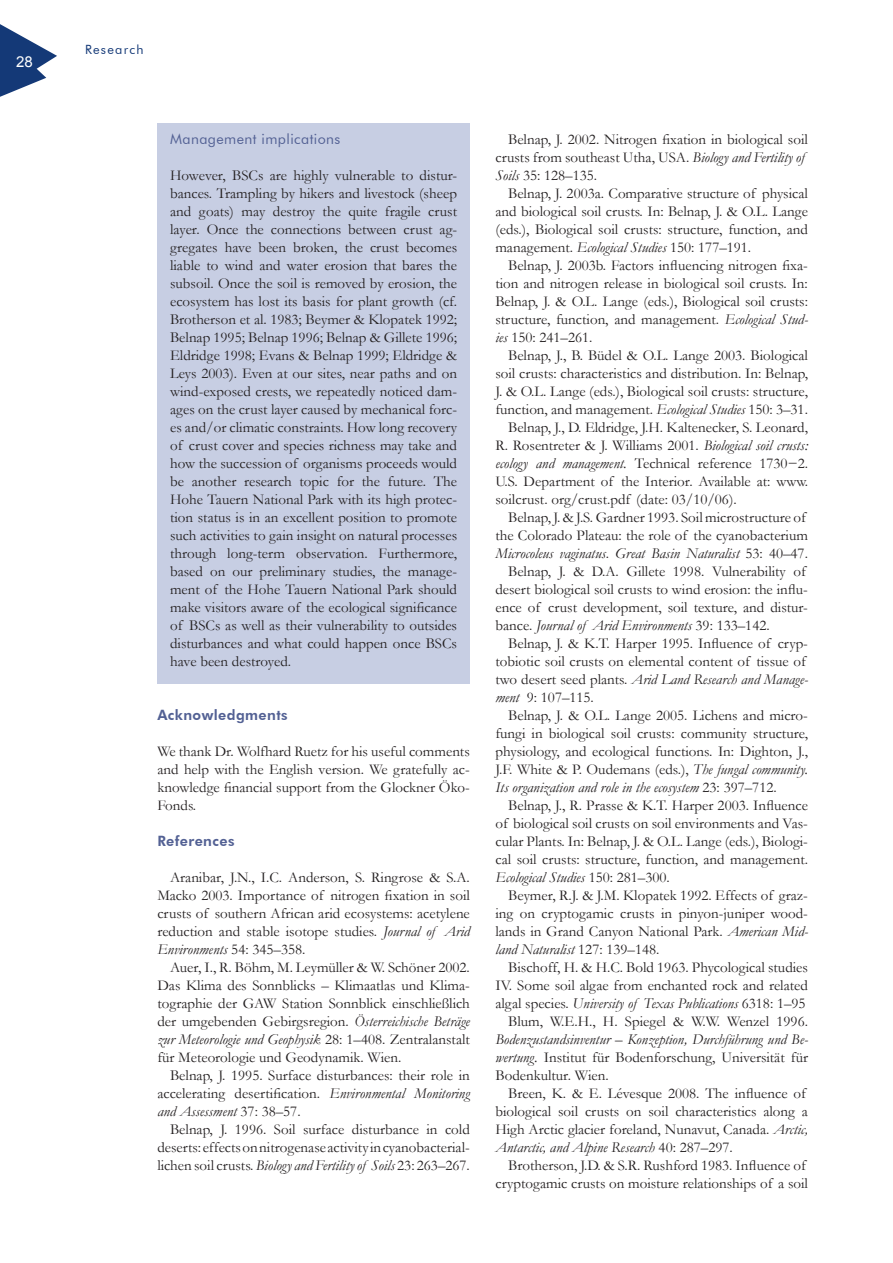
<style>
.page{position:relative;width:893px;height:1263px;background:#fff}
.page>*{position:absolute;margin:0;border:0;box-sizing:border-box;transform-origin:0 0}
.t1{font:15px/18px "Garamond";color:#231f20;text-align:justify}
.t2{font:italic 15px/18px "Garamond";color:#231f20;text-align:justify}
.t3{font:15px "Arial";color:#fff}
.t4{font:800 14.25px "Futura BT";letter-spacing:.03em;color:#536194}
.t5{font:14.25px "Futura BT";letter-spacing:.03em;color:#536194}
.t6{font:12.75px "Futura BT";letter-spacing:.1em;color:#143977}
.s1{font-style:italic}
.s2{font-style:normal}
</style>
<div class="page">
<svg style="left:0;top:24px;width:57px;height:73px"></svg>
<div style="left:157px;top:123px;width:313px;height:561px;background:#c7cee3"></div>
<p class="t3" style="left:16px;top:52px;width:18px">28</p>
<p class="t6" style="left:85px;top:42px;width:60px">Research</p>
<p class="t5" style="left:170px;top:130px;width:172px">Management implications</p>
<p class="t1" style="left:170px;top:166px;width:289px">However, BSCs are highly vulnerable to distur&shy;bances. Trampling by hikers and livestock (sheep and goats) may destroy the quite fragile crust layer. Once the connections between crust ag&shy;gregates have been broken, the crust becomes liable to wind and water erosion that bares the subsoil. Once the soil is removed by erosion, the ecosystem has lost its basis for plant growth (cf.<br>Brotherson et al. 1983; Beymer &amp; Klopatek 1992; Belnap 1995; Belnap 1996; Belnap &amp; Gillete 1996; Eldridge 1998; Evans &amp; Belnap 1999; Eldridge &amp; Leys 2003). Even at our sites, near paths and on wind-exposed crests, we repeatedly noticed dam&shy;ages on the crust layer caused by mechanical forc&shy;es and/or climatic constraints. How long recovery of crust cover and species richness may take and how the succession of organisms proceeds would be another research topic for the future. The Hohe Tauern National Park with its high protec&shy;tion status is in an excellent position to promote such activities to gain insight on natural processes through long-term observation. Furthermore, based on our preliminary studies, the manage&shy;ment of the Hohe Tauern National Park should make visitors aware of the ecological significance of BSCs as well as their vulnerability to outsides disturbances and what could happen once BSCs have been destroyed.</p>
<p class="t4" style="left:157px;top:706px;width:132px">Acknowledgments</p>
<p class="t1" style="left:157px;top:742px;width:314px">We thank Dr. Wolfhard Ruetz for his useful comments and help with the English version. We gratefully ac&shy;knowledge financial support from the Glockner Öko-Fonds.</p>
<p class="t4" style="left:157px;top:832px;width:79px">References</p>
<p class="t1" style="left:157px;top:868px;width:314px;text-indent:13px">Aranibar, J.N., I.C. Anderson, S. Ringrose &amp; S.A.<br>Macko 2003. Importance of nitrogen fixation in soil crusts of southern African arid ecosystems: acetylene reduction and stable isotope studies. <span class="s1">Journal of Arid Environments</span> 54: 345–358.</p>
<p class="t1" style="left:157px;top:958px;width:314px;text-indent:13px">Auer, I., R. Böhm, M. Leymüller &amp; W. Schöner 2002.<br>Das Klima des Sonnblicks – Klimaatlas und Klima&shy;tographie der GAW Station Sonnblick einschließlich der umgebenden Gebirgsregion. <span class="s1">Österreichische Beträge zur Meteorologie und Geophysik</span> 28: 1–408. Zentralanstalt für Meteorologie und Geodynamik. Wien.</p>
<p class="t1" style="left:157px;top:1066px;width:314px;text-indent:13px">Belnap, J. 1995. Surface disturbances: their role in accelerating desertification. <span class="s1">Environmental Monitoring and Assessment</span> 37: 38–57.</p>
<p class="t1" style="left:157px;top:1120px;width:314px;text-indent:13px">Belnap, J. 1996. Soil surface disturbance in cold deserts: effects on nitrogenase activity in cyanobacterial&shy;lichen soil crusts. <span class="s1">Biology and Fertility of Soils</span> 23: 263–267.</p>
<p class="t1" style="left:495px;top:130px;width:314px;text-align:left;text-indent:13px">Belnap, J. 2002. Nitrogen fixation in biological soil crusts from southeast Utha, USA. <span class="s1">Biology and Fertility of<br>Soils</span> 35: 128–135.</p>
<p class="t1" style="left:495px;top:184px;width:314px;text-indent:13px">Belnap, J. 2003a. Comparative structure of physical and biological soil crusts. In: Belnap, J. &amp; O.L. Lange (eds.), Biological soil crusts: structure, function, and management. <span class="s1">Ecological Studies</span> 150: 177–191.</p>
<p class="t1" style="left:495px;top:256px;width:314px;text-indent:13px">Belnap, J. 2003b. Factors influencing nitrogen fixa&shy;tion and nitrogen release in biological soil crusts. In:<br>Belnap, J. &amp; O.L. Lange (eds.), Biological soil crusts: structure, function, and management. <span class="s1">Ecological Stud&shy;ies</span> 150: 241–261.</p>
<p class="t1" style="left:508px;top:346px;width:301px">Belnap, J., B. Büdel &amp; O.L. Lange 2003. Biological</p>
<p class="t1" style="left:495px;top:364px;width:314px">soil crusts: characteristics and distribution. In: Belnap,</p>
<p class="t1" style="left:495px;top:382px;width:314px">J. &amp; O.L. Lange (eds.), Biological soil crusts: structure,</p>
<p class="t1" style="left:495px;top:400px;width:314px">function, and management. <span class="s1">Ecological Studies</span> 150: 3–31.</p>
<p class="t1" style="left:508px;top:418px;width:301px">Belnap, J., D. Eldridge, J.H. Kaltenecker, S. Leonard,</p>
<p class="t1" style="left:495px;top:436px;width:314px">R. Rosentreter &amp; J. Williams 2001. <span class="s1">Biological soil crusts:</span></p>
<p class="t1" style="left:495px;top:454px;width:314px"><span class="s1">ecology and management.</span> Technical reference 1730−2.</p>
<p class="t1" style="left:495px;top:472px;width:314px">U.S. Department of the Interior. Available at: www.</p>
<p class="t1" style="left:495px;top:490px;width:243px">soilcrust. org/crust.pdf (date: 03/10/06).</p>
<p class="t1" style="left:508px;top:508px;width:299px">Belnap, J. &amp; J.S. Gardner 1993. Soil microstructure of</p>
<p class="t1" style="left:495px;top:526px;width:314px">the Colorado Plateau: the role of the cyanobacterium</p>
<p class="t2" style="left:495px;top:544px;width:314px">Microcoleus vaginatus<span class="s2">.</span> Great Basin Naturalist <span class="s2">53: 40–47.</span></p>
<p class="t1" style="left:508px;top:562px;width:299px">Belnap, J. &amp; D.A. Gillete 1998. Vulnerability of</p>
<p class="t1" style="left:495px;top:580px;width:314px">desert biological soil crusts to wind erosion: the influ-</p>
<p class="t1" style="left:495px;top:598px;width:314px">ence of crust development, soil texture, and distur-</p>
<p class="t2" style="left:495px;top:616px;width:276px"><span class="s2">bance.</span> Journal of Arid Environments <span class="s2">39: 133–142.</span></p>
<p class="t1" style="left:508px;top:634px;width:301px">Belnap, J. &amp; K.T. Harper 1995. Influence of cryp-</p>
<p class="t1" style="left:495px;top:652px;width:312px">tobiotic soil crusts on elemental content of tissue of</p>
<p class="t2" style="left:495px;top:670px;width:314px"><span class="s2">two desert seed plants.</span> Arid Land Research and Manage-</p>
<p class="t1" style="left:495px;top:688px;width:100px"><span class="s1">ment</span> 9: 107–115.</p>
<p class="t1" style="left:508px;top:706px;width:301px">Belnap, J. &amp; O.L. Lange 2005. Lichens and micro-</p>
<p class="t1" style="left:495px;top:724px;width:314px">fungi in biological soil crusts: community structure,</p>
<p class="t1" style="left:495px;top:742px;width:314px">physiology, and ecological functions. In: Dighton, J.,</p>
<p class="t1" style="left:495px;top:760px;width:314px">J.F. White &amp; P. Oudemans (eds.), <span class="s1">The fungal community.</span></p>
<p class="t2" style="left:495px;top:778px;width:283px">Its organization and role in the ecosystem <span class="s2">23: 397–712.</span></p>
<p class="t1" style="left:508px;top:796px;width:301px">Belnap, J., R. Prasse &amp; K.T. Harper 2003. Influence</p>
<p class="t1" style="left:495px;top:814px;width:314px">of biological soil crusts on soil environments and Vas-</p>
<p class="t1" style="left:495px;top:832px;width:314px">cular Plants. In: Belnap, J. &amp; O.L. Lange (eds.), Biologi-</p>
<p class="t1" style="left:495px;top:850px;width:314px">cal soil crusts: structure, function, and management.</p>
<p class="t2" style="left:495px;top:868px;width:176px">Ecological Studies <span class="s2">150: 281–300.</span></p>
<p class="t1" style="left:508px;top:886px;width:301px">Beymer, R.J. &amp; J.M. Klopatek 1992. Effects of graz-</p>
<p class="t1" style="left:495px;top:904px;width:314px">ing on cryptogamic crusts in pinyon-juniper wood-</p>
<p class="t1" style="left:495px;top:922px;width:314px">lands in Grand Canyon National Park. <span class="s1">American Mid-</span></p>
<p class="t2" style="left:495px;top:940px;width:165px">land Naturalist <span class="s2">127: 139–148.</span></p>
<p class="t1" style="left:508px;top:958px;width:301px">Bischoff, H. &amp; H.C. Bold 1963. Phycological studies</p>
<p class="t1" style="left:495px;top:976px;width:314px">IV. Some soil algae from enchanted rock and related</p>
<p class="t2" style="left:495px;top:994px;width:312px"><span class="s2">algal species.</span> University of Texas Publications <span class="s2">6318: 1–95</span></p>
<p class="t1" style="left:508px;top:1012px;width:301px">Blum, W.E.H., H. Spiegel &amp; W.W. Wenzel 1996.</p>
<p class="t2" style="left:495px;top:1030px;width:314px">Bodenzustandsinventur – Konzeption, Durchführung und Be&shy;wertung. <span class="s2">Institut für Bodenforschung, Universität für Bodenkultur. Wien.</span></p>
<p class="t1" style="left:495px;top:1084px;width:314px;text-align:left;text-indent:13px">Breen, K. &amp; E. Lévesque 2008. The influence of biological soil crusts on soil characteristics along a High Arctic glacier foreland, Nunavut, Canada. <span class="s1">Arctic, Antarctic, and Alpine Research</span> 40: 287–297.</p>
<p class="t1" style="left:495px;top:1156px;width:314px;text-align:right">Brotherson, J.D. &amp; S.R. Rushford 1983. Influence of cryptogamic crusts on moisture relationships of a soil</p>
</div>
